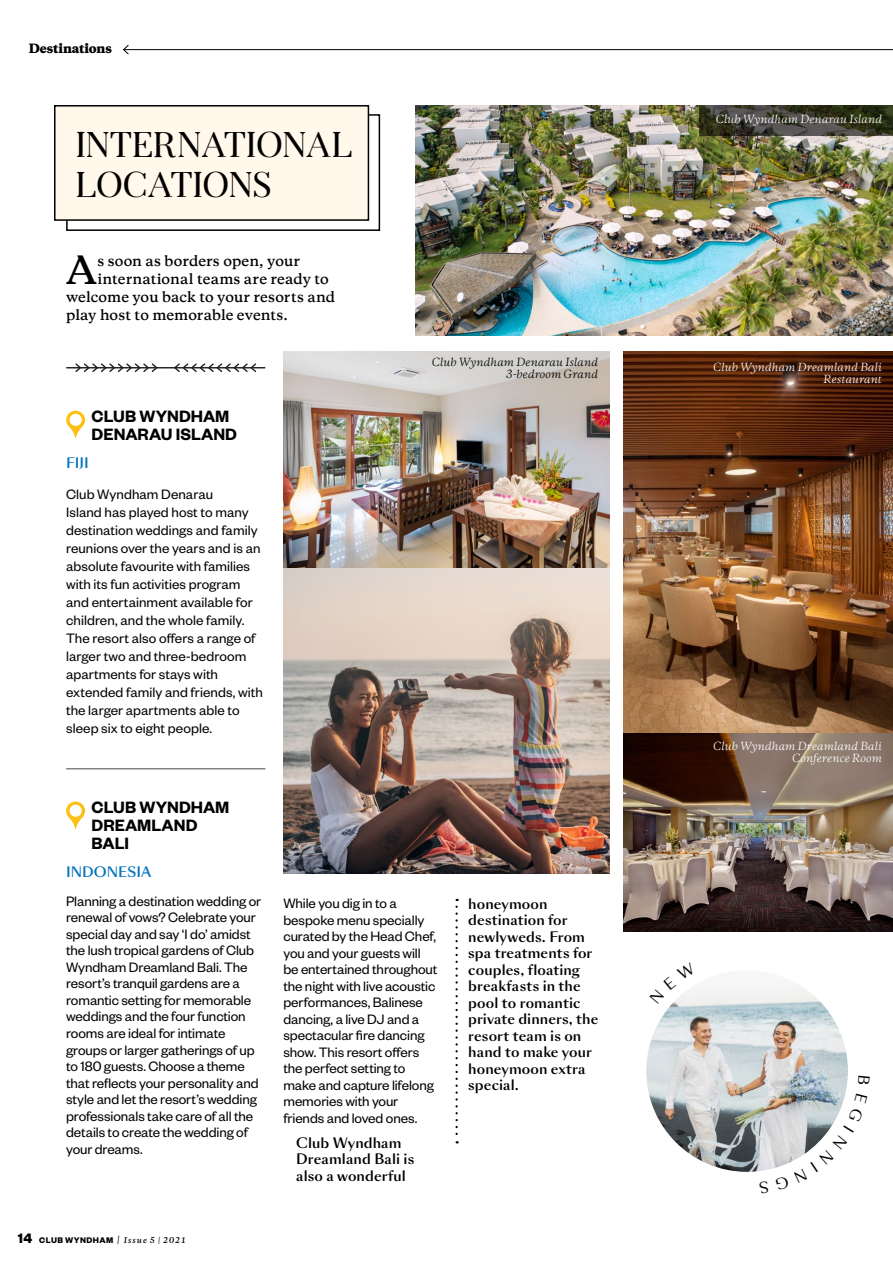
<style>
.page{position:relative;width:893px;height:1263px;background:#fff}
.page>*{position:absolute;margin:0;border:0;box-sizing:border-box;transform-origin:0 0}
.t1{font:37.5px/40.8px "Arterio Non Commercial";letter-spacing:-.005em;color:#000}
.t2{font:600 36.6px "Copernicus";color:#000}
.t3{font:600 18px/18px "Founders Grotesk";color:#000}
.t4{font:15px/16.5px "Founders Grotesk";letter-spacing:-.005em;color:#000}
.t5{font:500 13.5px/16.5px "Sang Bleu Sans";letter-spacing:.01em;color:#000}
.t6{font:600 13.5px "Copernicus";letter-spacing:.01em;color:#000}
.t7{font:500 13.5px "Sang Bleu Sans";letter-spacing:-.005em;color:#0074be}
.t8{font:800 12px "Copernicus";letter-spacing:-.01em;color:#000}
.t9{font:italic 10.5px/12px "Copernicus";letter-spacing:.01em;color:#fff;text-align:right}
.t10{font:italic 10.5px/12px "Copernicus";letter-spacing:.015em;color:#000;text-align:right}
.t11{font:700 9px "Founders Grotesk";letter-spacing:.05em;color:#000}
.s1{font-size:15px}
.s2{font-family:"Copernicus";font-weight:600;font-style:italic}
.s3{font-family:"Copernicus";font-weight:600;font-style:italic;font-size:7.5px}
</style>
<div class="page">
<svg style="left:66px;top:113px;width:315px;height:118px"></svg>
<div style="left:54px;top:105px;width:315px;height:116px;background:#fff8eb;border:2px solid #000"></div>
<svg style="left:66px;top:411px;width:19px;height:28px"></svg>
<svg style="left:66px;top:802px;width:19px;height:28px"></svg>
<img style="left:415px;top:105px;width:478px;height:231px">
<svg style="left:699px;top:105px;width:194px;height:30px;background:#3a3b2d"></svg>
<img style="left:283px;top:351px;width:327px;height:523px">
<img style="left:623px;top:351px;width:270px;height:581px">
<hr style="left:66px;top:367px;width:199px;height:1px;background:#1f1f1f">
<svg style="left:75px;top:363px;width:82px;height:9px"></svg>
<svg style="left:174px;top:363px;width:82px;height:9px"></svg>
<svg style="left:455px;top:907px;width:3px;height:236px"></svg>
<img style="left:646px;top:970px;width:202px;height:202px;border-radius:101px">
<hr style="left:66px;top:768px;width:199px;height:1px;background:#808285">
<hr style="left:124px;top:49px;width:769px;height:1px;background:#000">
<svg style="left:123px;top:45px;width:6px;height:10px"></svg>
<svg style="left:672px;top:985px;width:23px;height:19px"></svg>
<svg style="left:775px;top:1093px;width:71px;height:75px"></svg>
<p class="t8" style="left:29px;top:40px;width:85px">Destinations</p>
<h1 class="t1" style="left:76px;top:124px;width:279px">INTERNATIONAL<br>LOCATIONS</h1>
<h2 class="t2" style="left:66px;top:245px;width:32px">A</h2>
<p class="t6" style="left:97px;top:252px;width:204px">s soon as borders open, your</p>
<p class="t6" style="left:97px;top:270px;width:233px">international teams are ready to</p>
<p class="t6" style="left:66px;top:288px;width:270px">welcome you back to your resorts and</p>
<p class="t6" style="left:66px;top:306px;width:223px">play host to memorable events.</p>
<p class="t3" style="left:92px;top:407px;width:147px">CLUB WYNDHAM<br>DENARAU ISLAND</p>
<p class="t7" style="left:66px;top:454px;width:24px">FIJI</p>
<p class="t4" style="left:66px;top:484px;width:198px;line-height:18px">Club Wyndham Denarau<br>Island has played host to many destination weddings and family reunions over the years and is an absolute favourite with families with its fun activities program and entertainment available for children, and the whole family.<br>The resort also offers a range of larger two and three-bedroom apartments for stays with extended family and friends, with the larger apartments able to sleep six to eight people.</p>
<p class="t10" style="left:432px;top:356px;width:168px">Club Wyndham Denarau Island<br>3-bedroom Grand</p>
<p class="t3" style="left:92px;top:797px;width:139px">CLUB WYNDHAM<br>DREAMLAND<br>BALI</p>
<p class="t7" style="left:66px;top:863px;width:87px">INDONESIA</p>
<p class="t4" style="left:66px;top:892px;width:196px">Planning a destination wedding or renewal of vows? Celebrate your special day and say ‘I do’ amidst the lush tropical gardens of Club<br>Wyndham Dreamland Bali. The resort’s tranquil gardens are a romantic setting for memorable weddings and the four function rooms are ideal for intimate groups or larger gatherings of up to 180 guests. Choose a theme that reflects your personality and style and let the resort’s wedding professionals take care of all the details to create the wedding of your dreams.</p>
<p class="t11" style="left:18px;top:1234px;width:170px"><span class="s1">14</span> CLUB WYNDHAM <span class="s2">|</span> <span class="s3">Issue 5 | 2021</span></p>
<p class="t4" style="left:283px;top:894px;width:156px">While you dig in to a bespoke menu specially curated by the Head Chef, you and your guests will be entertained throughout the night with live acoustic performances, Balinese dancing, a live DJ and a spectacular fire dancing show. This resort offers the perfect setting to make and capture lifelong memories with your friends and loved ones.</p>
<p class="t5" style="left:296px;top:1135px;width:120px">Club Wyndham<br>Dreamland Bali is also a wonderful</p>
<p class="t5" style="left:468px;top:895px;width:132px">honeymoon destination for newlyweds. From spa treatments for couples, floating breakfasts in the pool to romantic private dinners, the resort team is on hand to make your honeymoon extra special.</p>
<p class="t9" style="left:716px;top:113px;width:168px">Club Wyndham Denarau Island</p>
<p class="t9" style="left:713px;top:361px;width:170px">Club Wyndham Dreamland Bali<br>Restaurant</p>
<p class="t9" style="left:713px;top:740px;width:170px">Club Wyndham Dreamland Bali<br>Conference Room</p>
</div>
